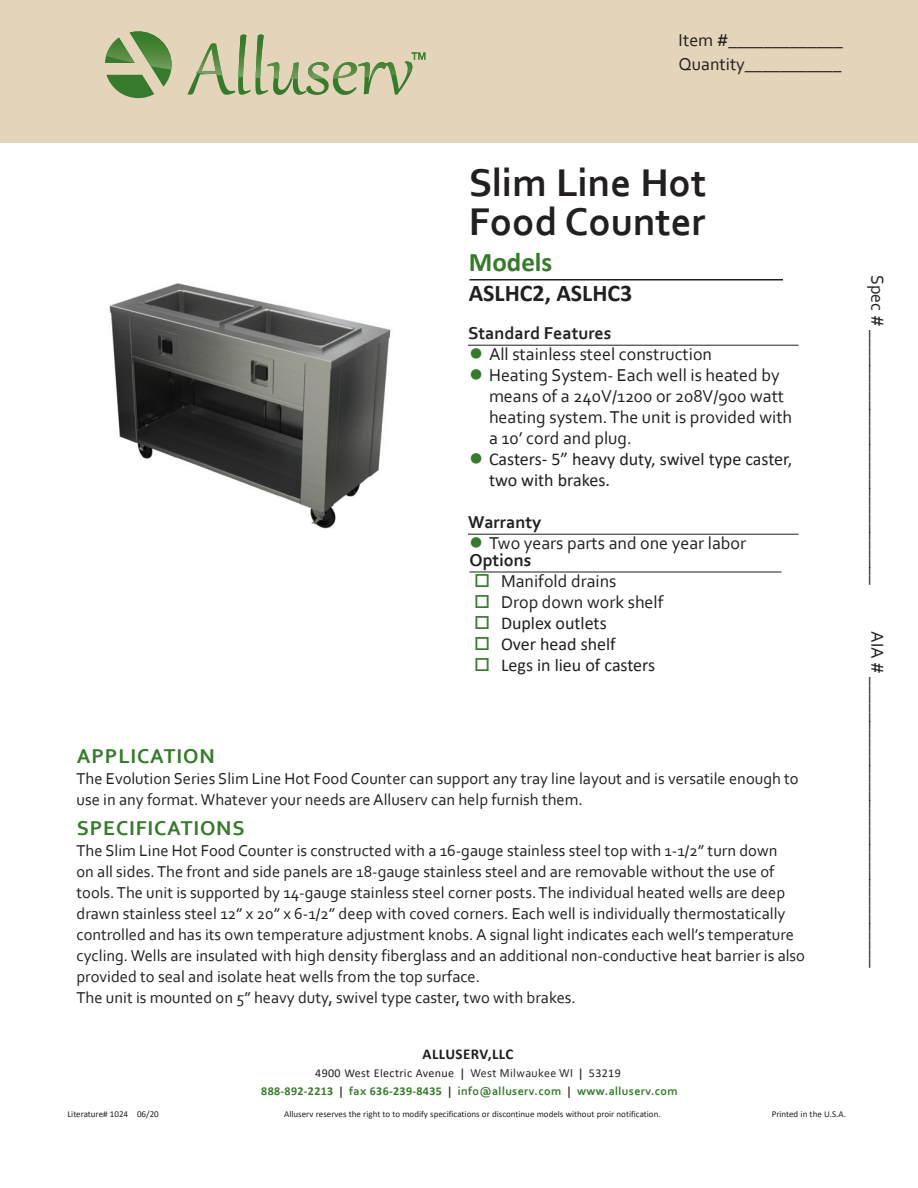
<style>
.page{position:relative;width:918px;height:1188px;background:#fff}
.page>*{position:absolute;margin:0;border:0;box-sizing:border-box;transform-origin:0 0}
.t1{font:700 40.5px/39px "Corbel";color:#231f20}
.t2{font:700 27px "Calibri";color:#357b2b}
.t3{font:700 24px "Calibri";color:#231f20}
.alluserv_manual_head{font:700 21px "Corbel";letter-spacing:.04em;color:#357b2b}
.alluserv_spec_bullet{font:18px/21px "Corbel";color:#231f20}
.alluserv_manual_body{font:18px "Corbel";color:#231f20}
.alluserv_spec_bullet-2{font:18px/21px "Calibri";color:#231f20}
.alluserv_manual_body-2{font:700 18px "Corbel";color:#231f20}
.alluserv_manual_body-3{font:16.5px/21px "Corbel";color:#231f20}
.t4{font:700 15px "Calibri";letter-spacing:.03em;color:#231f20}
.t5{font:700 12px "Corbel";letter-spacing:.03em;color:#357b2b}
.t6{font:12px "Calibri";letter-spacing:.03em;color:#231f20}
.t7{font:9px "Calibri";color:#231f20}
.s1{color:#357b2b}
.s2{font-family:"Corbel";font-weight:700}
.s3{font-family:"Corbel"}
.s4{font-family:"Calibri"}
.s5{color:#2d1c0c}
</style>
<div class="page">
<div style="left:0;top:0;width:918px;height:142px;background:#e4d4b9"></div>
<svg style="left:105px;top:31px;width:320px;height:67px"></svg>
<hr style="left:468px;top:345px;width:331px;height:1px;background:#231f20">
<hr style="left:468px;top:534px;width:331px;height:1px;background:#231f20">
<hr style="left:470px;top:572px;width:312px;height:1px;background:#231f20">
<img style="left:109px;top:283px;width:282px;height:246px">
<hr style="left:470px;top:279px;width:313px;height:1px;background:#231f20">
<p class="alluserv_manual_body" style="left:679px;top:28px;width:166px">Item #_____________</p>
<p class="alluserv_manual_body" style="left:679px;top:52px;width:164px">Quantity___________</p>
<p class="t1" style="left:469px;top:162px;width:239px">Slim Line Hot<br>Food Counter</p>
<p class="t2" style="left:469px;top:243px;width:85px">Models</p>
<p class="t3" style="left:469px;top:276px;width:165px">ASLHC2, ASLHC3</p>
<p class="alluserv_manual_body" style="left:889px;top:275px;width:312px;rotate:90deg">Spec # _____________________________</p>
<p class="alluserv_manual_body-2" style="left:468px;top:322px;width:145px">Standard Features</p>
<p class="alluserv_spec_bullet" style="left:470px;top:343px;width:244px"><span class="s1">●</span> All stainless steel construction</p>
<p class="alluserv_spec_bullet" style="left:489px;top:364px;width:305px;text-indent:-20px"><span class="s1">●</span> Heating System- Each well is heated by means of a 240V/1200 or 208V/900 watt heating system. The unit is provided with a 10’ cord and plug.</p>
<p class="alluserv_spec_bullet-2" style="left:489px;top:448px;width:305px;text-indent:-20px"><span class="s1">●</span> Casters- 5” heavy duty, swivel type caster, two with brakes.</p>
<p class="alluserv_manual_body-2" style="left:468px;top:511px;width:75px">Warranty</p>
<p class="alluserv_spec_bullet" style="left:470px;top:532px;width:278px"><span class="s1">●</span> Two years parts and one year labor</p>
<p class="alluserv_manual_body-2" style="left:470px;top:549px;width:64px">Options</p>
<p class="alluserv_spec_bullet" style="left:474px;top:570px;width:144px"><span class="s1">□</span> Manifold drains</p>
<p class="alluserv_spec_bullet" style="left:474px;top:591px;width:191px"><span class="s1">□</span> Drop down work shelf</p>
<p class="alluserv_spec_bullet-2" style="left:474px;top:612px;width:134px"><span class="s1">□</span> Duplex outlets</p>
<p class="alluserv_spec_bullet-2" style="left:474px;top:633px;width:143px"><span class="s1">□</span> Over head shelf</p>
<p class="alluserv_spec_bullet-2" style="left:474px;top:654px;width:183px"><span class="s1">□</span> Legs in lieu of casters</p>
<p class="alluserv_manual_body" style="left:889px;top:631px;width:338px;rotate:90deg">AIA # _________________________________</p>
<p class="alluserv_manual_head" style="left:77px;top:743px;width:139px">APPLICATION</p>
<p class="alluserv_manual_body-3" style="left:76px;top:768px;width:724px">The Evolution Series Slim Line Hot Food Counter can support any tray line layout and is versatile enough to use in any format. Whatever your needs are Alluserv can help furnish them.</p>
<p class="alluserv_manual_head" style="left:77px;top:815px;width:169px">SPECIFICATIONS</p>
<p class="alluserv_manual_body-3" style="left:76px;top:840px;width:730px">The Slim Line Hot Food Counter is constructed with a 16-gauge stainless steel top with 1-1/2” turn down<br>on all sides. The front and side panels are 18-gauge stainless steel and are removable without the use of tools. The unit is supported by 14-gauge stainless steel corner posts. The individual heated wells are deep drawn stainless steel 12” x 20” x 6-1/2” deep with coved corners. Each well is individually thermostatically controlled and has its own temperature adjustment knobs. A signal light indicates each well’s temperature cycling. Wells are insulated with high density fiberglass and an additional non-conductive heat barrier is also provided to seal and isolate heat wells from the top surface.</p>
<p class="alluserv_manual_body-3" style="left:76px;top:987px;width:501px">The unit is mounted on 5” heavy duty, swivel type caster, two with brakes.</p>
<p class="t4" style="left:423px;top:1043px;width:92px">ALLUSERV,LLC</p>
<p class="t6" style="left:315px;top:1065px;width:307px">4900 West Electric Avenue <span class="s2">|</span> <span class="s3">West Milwaukee WI</span> <span class="s2">|</span> 53219</p>
<p class="t5" style="left:261px;top:1083px;width:418px"><span class="s4">888-892-2213</span> <span class="s5">|</span> fax <span class="s4">636-239-8435</span> <span class="s5">|</span> info@alluserv.com <span class="s5">|</span> www.alluserv.com</p>
<p class="t7" style="left:68px;top:1108px;width:93px">Literature# 1024 06/20</p>
<p class="t7" style="left:284px;top:1108px;width:378px">Alluserv reserves the right to to modify specifications or discontinue models without proir notification.</p>
<p class="t7" style="left:772px;top:1108px;width:76px">Printed in the U.S.A.</p>
</div>
